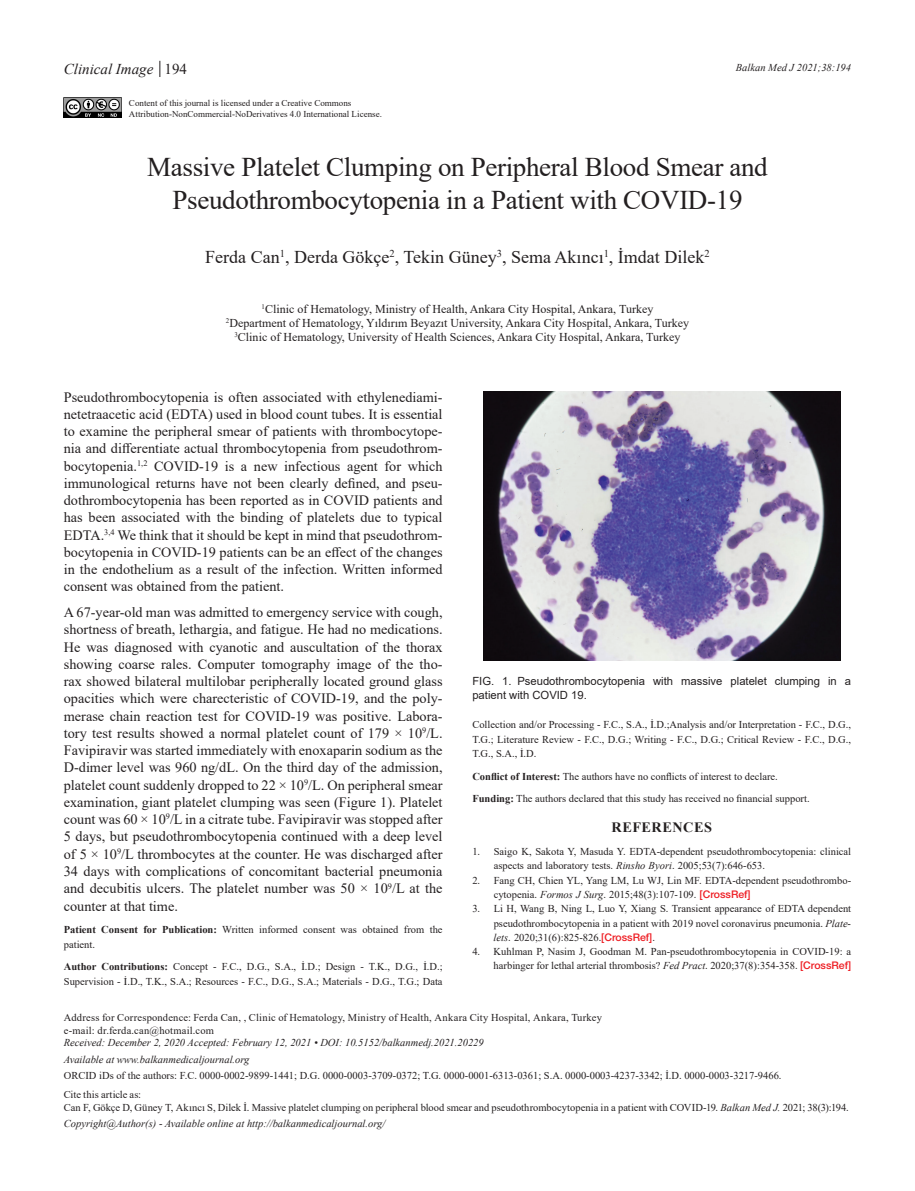
<style>
.page{position:relative;width:915px;height:1191px;background:#fff}
.page>*{position:absolute;margin:0;border:0;box-sizing:border-box;transform-origin:0 0}
.t1{font:27px/32.4px "Times New Roman";letter-spacing:-.015em;color:#231f20;text-align:center}
.t2{font:18px "Times New Roman";color:#231f20}
.t3{font:italic 15px "Times New Roman";color:#231f20}
.t4{font:15px "Times New Roman";color:#231f20}
.t5{font:14.25px/17.2px "Times New Roman";color:#231f20;text-align:justify}
.t6{font:700 14.25px "Times New Roman";letter-spacing:.035em;color:#231f20}
.t7{font:12px/14.4px "Times New Roman";color:#231f20;text-align:center}
.t8{font:11.25px/13.5px "Arial";color:#231f20}
.t9{font:10.5px/14.2px "Times New Roman";color:#231f20}
.t10{font:italic 10.5px/16.6px "Times New Roman";color:#231f20}
.t11{font:10.5px/12.6px "Times New Roman";letter-spacing:.02em;color:#231f20}
.t12{font:9px/10.8px "Times New Roman";color:#231f20}
.s1{font-weight:700}
.s2{font-family:"STIX General"}
.s3{font-style:italic}
.s4{font-family:"Helvetica Neue LT Std";font-weight:500;color:#ee1d23}
</style>
<div class="page">
<img style="left:64px;top:98px;width:57px;height:20px">
<svg style="left:159px;top:61px;width:1px;height:16px"></svg>
<img style="left:483px;top:392px;width:357px;height:268px">
<p class="t3" style="left:64px;top:59px;width:91px">Clinical Image</p>
<p class="t4" style="left:164px;top:59px;width:24px">194</p>
<p class="t12" style="left:129px;top:97px;width:254px">Content of this journal is licensed under a Creative Commons<br>Attribution-NonCommercial-NoDerivatives 4.0 International License.</p>
<p class="t10" style="left:735px;top:59px;width:117px">Balkan Med J 2021;38:194</p>
<h1 class="t1" style="left:147px;top:150px;width:621px">Massive Platelet Clumping on Peripheral Blood Smear and<br>Pseudothrombocytopenia in a Patient with COVID-19</h1>
<p class="t2" style="left:205px;top:244px;width:506px">Ferda Can<sup>1</sup>, Derda Gökçe<sup>2</sup>, Tekin Güney<sup>3</sup>, Sema Akıncı<sup>1</sup>, İmdat Dilek<sup>2</sup></p>
<p class="t7" style="left:226px;top:301px;width:464px"><sup>1</sup>Clinic of Hematology, Ministry of Health, Ankara City Hospital, Ankara, Turkey<br><sup>2</sup>Department of Hematology, Yıldırım Beyazıt University, Ankara City Hospital, Ankara, Turkey<br><sup>3</sup>Clinic of Hematology, University of Health Sciences, Ankara City Hospital, Ankara, Turkey</p>
<p class="t5" style="left:64px;top:388px;width:380px">Pseudothrombocytopenia is often associated with ethylenediami&shy;netetraacetic acid (EDTA) used in blood count tubes. It is essential to examine the peripheral smear of patients with thrombocytope&shy;nia and differentiate actual thrombocytopenia from pseudothrom&shy;bocytopenia.<sup>1,2</sup> COVID-19 is a new infectious agent for which immunological returns have not been clearly defined, and pseu&shy;dothrombocytopenia has been reported as in COVID patients and has been associated with the binding of platelets due to typical EDTA.<sup>3,4</sup> We think that it should be kept in mind that pseudothrom&shy;bocytopenia in COVID-19 patients can be an effect of the changes in the endothelium as a result of the infection. Written informed consent was obtained from the patient.</p>
<p class="t5" style="left:64px;top:603px;width:380px">A 67-year-old man was admitted to emergency service with cough, shortness of breath, lethargia, and fatigue. He had no medications.<br>He was diagnosed with cyanotic and auscultation of the thorax showing coarse rales. Computer tomography image of the tho&shy;rax showed bilateral multilobar peripherally located ground glass opacities which were charecteristic of COVID-19, and the poly&shy;merase chain reaction test for COVID-19 was positive. Labora&shy;tory test results showed a normal platelet count of 179 × 10<sup>9</sup>/L.<br>Favipiravir was started immediately with enoxaparin sodium as the D-dimer level was 960 ng/dL. On the third day of the admission, platelet count suddenly dropped to 22 × 10<sup>9</sup>/L. On peripheral smear examination, giant platelet clumping was seen (Figure 1). Platelet count was 60 × 10<sup>9</sup>/L in a citrate tube. Favipiravir was stopped after 5 days, but pseudothrombocytopenia continued with a deep level of 5 × 10<sup>9</sup>/L thrombocytes at the counter. He was discharged after 34 days with complications of concomitant bacterial pneumonia and decubitis ulcers. The platelet number was 50 × 10<sup>9</sup>/L at the counter at that time.</p>
<p class="t9" style="left:64px;top:922px;width:380px"><span class="s1">Patient Consent for Publication:</span> Written informed consent was obtained from the patient.</p>
<p class="t9" style="left:64px;top:959px;width:380px"><span class="s1">Author Contributions:</span> Concept - F.C., D.G., S.A., <span class="s2">İ</span>.D.; Design - T.K., D.G., <span class="s2">İ</span>.D.;<br>Supervision - <span class="s2">İ</span>.D., T.K., S.A.; Resources - F.C., D.G., S.A.; Materials - D.G., T.G.; Data</p>
<p class="t8" style="left:472px;top:674px;width:380px">FIG. 1. Pseudothrombocytopenia with massive platelet clumping in a patient with COVID 19.</p>
<p class="t9" style="left:472px;top:717px;width:380px;text-align:justify">Collection and/or Processing - F.C., S.A., <span class="s2">İ</span>.D.;Analysis and/or Interpretation - F.C., D.G., T.G.; Literature Review - F.C., D.G.; Writing - F.C., D.G.; Critical Review - F.C., D.G., T.G., S.A., <span class="s2">İ</span>.D.</p>
<p class="t9" style="left:472px;top:764px;width:338px;line-height:22.8px"><span class="s1">Conflict of Interest:</span> The authors have no conflicts of interest to declare.<br><span class="s1">Funding:</span> The authors declared that this study has received no financial support.</p>
<p class="t6" style="left:611px;top:817px;width:102px">REFERENCES</p>
<p class="t9" style="left:493px;top:844px;width:359px;text-indent:-21px">1. Saigo K, Sakota Y, Masuda Y. EDTA-dependent pseudothrombocytopenia: clinical aspects and laboratory tests. <span class="s3">Rinsho Byori</span>. 2005;53(7):646-653.</p>
<p class="t9" style="left:493px;top:872px;width:359px;text-indent:-21px">2. Fang CH, Chien YL, Yang LM, Lu WJ, Lin MF. EDTA-dependent pseudothrombo&shy;cytopenia. <span class="s3">Formos J Surg</span>. 2015;48(3):107-109. <span class="s4">[CrossRef]</span></p>
<p class="t9" style="left:493px;top:901px;width:359px;text-align:justify;text-indent:-21px">3. Li H, Wang B, Ning L, Luo Y, Xiang S. Transient appearance of EDTA dependent pseudothrombocytopenia in a patient with 2019 novel coronavirus pneumonia. <span class="s3">Plate&shy;lets</span>. 2020;31(6):825-826.<span class="s4">[CrossRef]</span>.</p>
<p class="t9" style="left:472px;top:944px;width:380px;text-align:right">4. Kuhlman P, Nasim J, Goodman M. Pan-pseudothrombocytopenia in COVID-19: a harbinger for lethal arterial thrombosis? <span class="s3">Fed Pract</span>. 2020;37(8):354-358. <span class="s4">[CrossRef]</span></p>
<p class="t11" style="left:64px;top:1011px;width:539px">Address for Correspondence: Ferda Can, , Clinic of Hematology, Ministry of Health, Ankara City Hospital, Ankara, Turkey e-mail: dr.ferda.can@hotmail.com</p>
<p class="t10" style="left:64px;top:1034px;width:421px">Received: December 2, 2020 Accepted: February 12, 2021 • DOI: 10.5152/balkanmedj.2021.20229<br>Available at www.balkanmedicaljournal.org</p>
<p class="t9" style="left:64px;top:1066px;width:719px;line-height:18.9px">ORCID iDs of the authors: F.C. 0000-0002-9899-1441; D.G. 0000-0003-3709-0372; T.G. 0000-0001-6313-0361; S.A. 0000-0003-4237-3342; İ.D. 0000-0003-3217-9466.<br>Cite this article as:</p>
<p class="t9" style="left:64px;top:1099px;width:786px;line-height:16.2px">Can F, Gökçe D, Güney T, Akıncı S, Dilek İ. Massive platelet clumping on peripheral blood smear and pseudothrombocytopenia in a patient with COVID-19. <span class="s3">Balkan Med J.</span> 2021; 38(3):194.<br><span class="s3">Copyright@Author(s) - Available online at http://balkanmedicaljournal.org/</span></p>
</div>
